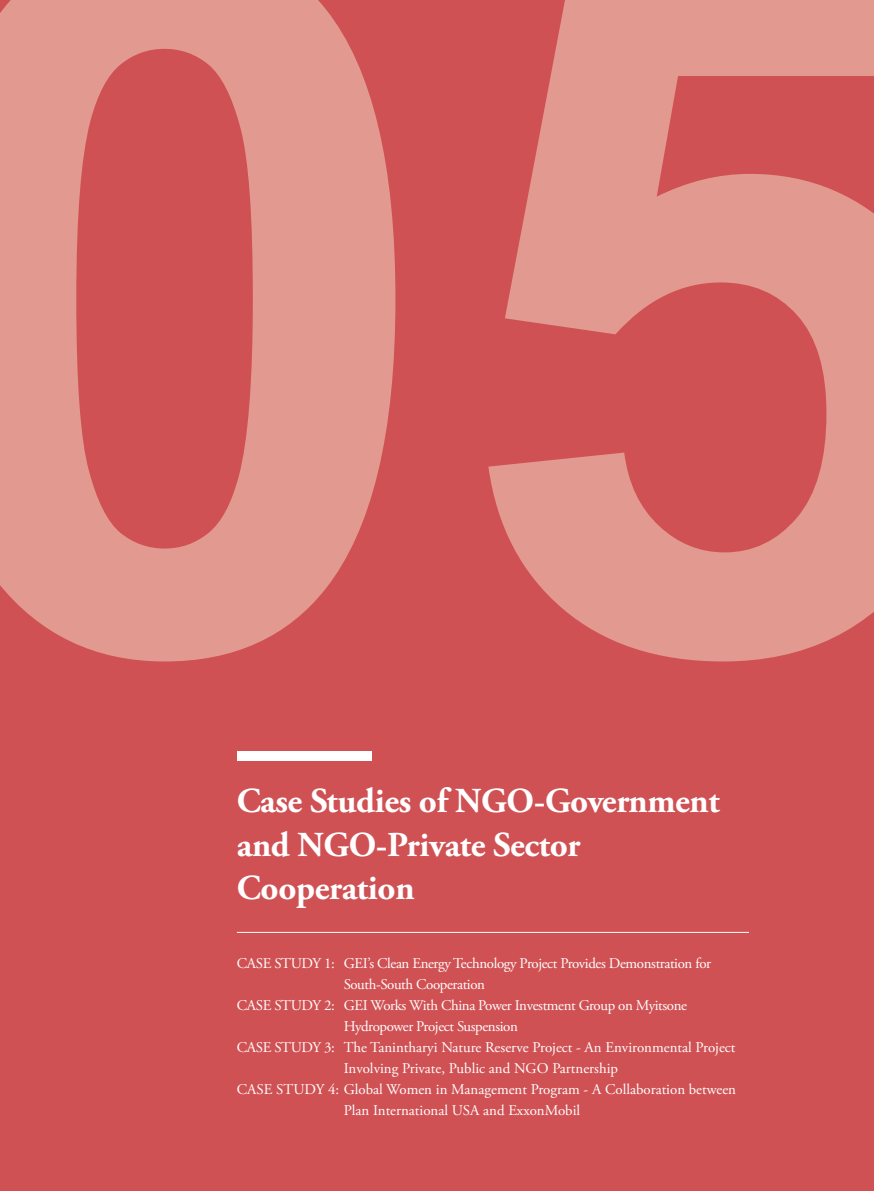
<style>
.page{position:relative;width:874px;height:1191px;background:#fff}
.page>*{position:absolute;margin:0;border:0;box-sizing:border-box;transform-origin:0 0}
.t1{font:700 992.25px "Arial";color:#e29a90}
.t2{font:700 35px/43.8px "Adobe Garamond Pro";letter-spacing:-.01em;color:#fff}
.t3{font:14.88px "Adobe Garamond Pro";color:#fff}
.t4{font:14.88px "Adobe Garamond Pro";letter-spacing:-.025em;color:#fff}
.s1{font-family:"Times New Roman";font-weight:400}
</style>
<div class="page">
<div style="left:0;top:0;width:873px;height:1191px;background:#d05154"></div>
<hr style="left:237px;top:932px;width:511px;height:1px;background:#fff">
<div style="left:237px;top:751px;width:134px;height:9px;background:#fff"></div>
<h1 class="t1" style="left:-108px;top:-249px;width:1105px">05</h1>
<h2 class="t2" style="left:237px;top:779px;width:484px">Case Studies of NGO<span class="s1">-</span>Government and NGO<span class="s1">-</span>Private Sector<br>Cooperation</h2>
<p class="t4" style="left:237px;top:954px;width:475px">CASE STUDY 1: GEI’s Clean Energy Technology Project Provides Demonstration for</p>
<p class="t4" style="left:343px;top:975px;width:143px">South-South Cooperation</p>
<p class="t4" style="left:237px;top:996px;width:451px">CASE STUDY 2: GEI Works With China Power Investment Group on Myitsone</p>
<p class="t4" style="left:343px;top:1017px;width:176px">Hydropower Project Suspension</p>
<p class="t3" style="left:237px;top:1038px;width:500px">CASE STUDY 3: The Tanintharyi Nature Reserve Project - An Environmental Project</p>
<p class="t3" style="left:343px;top:1059px;width:276px">Involving Private, Public and NGO Partnership</p>
<p class="t3" style="left:237px;top:1080px;width:500px">CASE STUDY 4: Global Women in Management Program - A Collaboration between</p>
<p class="t3" style="left:343px;top:1101px;width:238px">Plan International USA and ExxonMobil</p>
</div>
